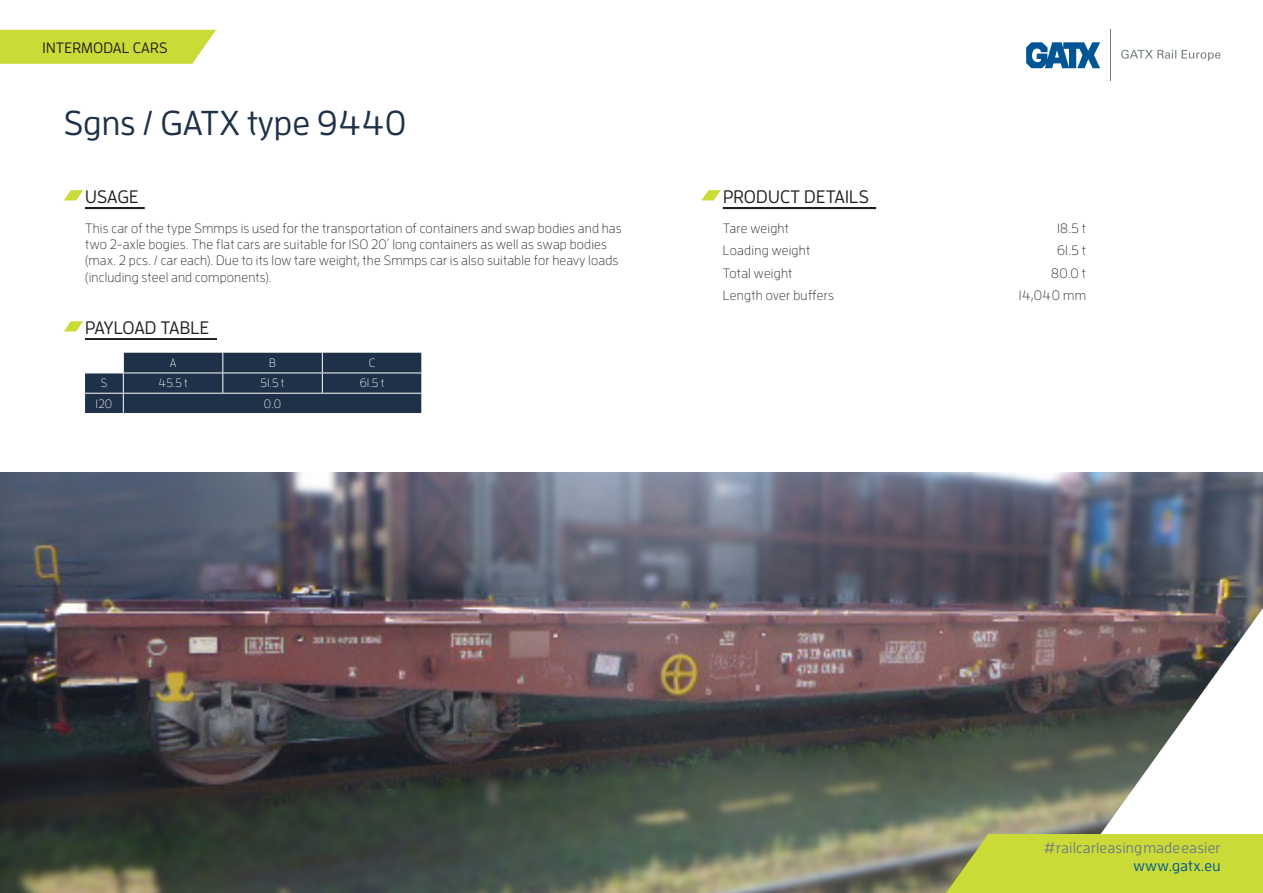
<style>
.page{position:relative;width:1263px;height:893px;background:#fff}
.page>*{position:absolute;margin:0;border:0;box-sizing:border-box;transform-origin:0 0}
.oberster_header{font:500 34.5px "Enzo Pro";color:#1f3148}
.blockheader{font:500 18px "Enzo Pro";letter-spacing:.01em;color:#231f20}
.blockheader-2{font:500 18px "Enzo Pro";letter-spacing:-.01em;color:#231f20}
.t1{font:500 15px "Enzo Pro";letter-spacing:.01em;color:#737c80}
.blockheader-3{font:500 15px "Enzo Pro";letter-spacing:.01em;color:#231f20}
.body_small{font:500 15px "Enzo Pro";letter-spacing:.025em;color:#005594}
.body{font:300 13.5px/16.2px "Enzo Pro";letter-spacing:.015em;color:#231f20}
.t2{font:300 12px "Enzo Pro";color:#fff}
</style>
<div class="page">
<img style="left:0;top:472px;width:1263px;height:421px">
<svg style="left:0;top:30px;width:216px;height:34px;background:#cddd43"></svg>
<svg style="left:1121px;top:50px;width:99px;height:11px"></svg>
<svg style="left:1026px;top:42px;width:74px;height:26px"></svg>
<hr style="left:1110px;top:30px;width:1px;height:51px;background:#737c80">
<div style="left:946px;top:834px;width:317px;height:59px;background:#cadb37"></div>
<div style="left:85px;top:207px;width:60px;height:2px;border:1px solid #231f20"></div>
<svg style="left:64px;top:190px;width:19px;height:10px"></svg>
<div style="left:723px;top:207px;width:153px;height:2px;border:1px solid #231f20"></div>
<svg style="left:701px;top:190px;width:20px;height:10px"></svg>
<div style="left:85px;top:338px;width:132px;height:2px;border:1px solid #231f20"></div>
<svg style="left:85px;top:353px;width:337px;height:60px;background:#2f4055"></svg>
<hr style="left:322px;top:393px;width:100px;height:1px;background:#fff">
<svg style="left:64px;top:321px;width:19px;height:10px"></svg>
<p class="blockheader-3" style="left:43px;top:39px;width:126px">INTERMODAL CARS</p>
<p class="oberster_header" style="left:64px;top:102px;width:344px">Sgns / GATX type 9440</p>
<p class="blockheader" style="left:85px;top:186px;width:55px">USAGE</p>
<p class="body" style="left:85px;top:220px;width:538px">This car of the type Smmps is used for the transportation of containers and swap bodies and has two 2-axle bogies. The flat cars are suitable for ISO 20´ long containers as well as swap bodies (max. 2 pcs. / car each). Due to its low tare weight, the Smmps car is also suitable for heavy loads (including steel and components).</p>
<p class="blockheader-2" style="left:85px;top:317px;width:126px">PAYLOAD TABLE</p>
<p class="t2" style="left:170px;top:356px;width:8px">A</p>
<p class="t2" style="left:269px;top:356px;width:8px">B</p>
<p class="t2" style="left:369px;top:356px;width:8px">C</p>
<p class="t2" style="left:101px;top:376px;width:8px">S</p>
<p class="t2" style="left:158px;top:376px;width:31px">45.5 t</p>
<p class="t2" style="left:260px;top:376px;width:26px">51.5 t</p>
<p class="t2" style="left:360px;top:376px;width:26px">61.5 t</p>
<p class="t2" style="left:96px;top:396px;width:18px">120</p>
<p class="t2" style="left:264px;top:396px;width:19px">0.0</p>
<p class="blockheader" style="left:723px;top:186px;width:147px">PRODUCT DETAILS</p>
<p class="body" style="left:723px;top:220px;width:68px">Tare weight</p>
<p class="body" style="left:1057px;top:220px;width:30px">18.5 t</p>
<p class="body" style="left:723px;top:242px;width:89px">Loading weight</p>
<p class="body" style="left:1057px;top:242px;width:30px">61.5 t</p>
<p class="body" style="left:723px;top:265px;width:71px">Total weight</p>
<p class="body" style="left:1051px;top:265px;width:36px">80.0 t</p>
<p class="body" style="left:723px;top:287px;width:112px">Length over buffers</p>
<p class="body" style="left:1019px;top:287px;width:69px">14,040 mm</p>
<p class="t1" style="left:1043px;top:838px;width:178px">#railcarleasingmadeeasier</p>
<p class="body_small" style="left:1133px;top:856px;width:88px">www.gatx.eu</p>
</div>
